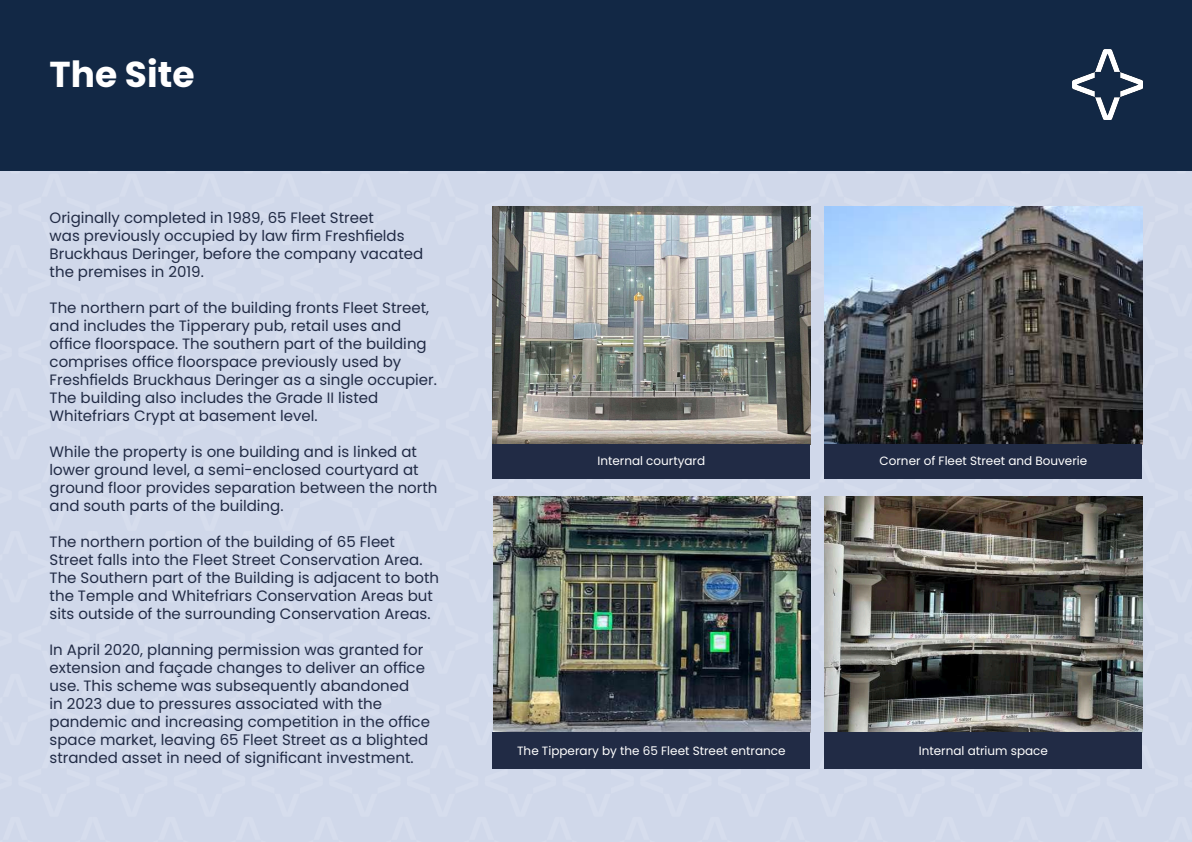
<style>
.page{position:relative;width:1192px;height:842px;background:#fff}
.page>*{position:absolute;margin:0;border:0;box-sizing:border-box;transform-origin:0 0}
.t1{font:700 36px "Poppins";color:#fff}
.t2{font:15px/18px "Poppins";color:#212b45}
.t3{font:12px "Poppins";color:#fff}
</style>
<div class="page">
<div style="left:0;top:171px;width:1192px;height:671px;background:#d0d8ea"></div>
<img style="left:824px;top:497px;width:318px;height:235px">
<img style="left:493px;top:497px;width:317px;height:235px">
<img style="left:492px;top:207px;width:318px;height:238px">
<img style="left:824px;top:207px;width:318px;height:238px">
<div style="left:492px;top:445px;width:318px;height:34px;background:#212b45"></div>
<div style="left:824px;top:445px;width:318px;height:34px;background:#212b45"></div>
<div style="left:492px;top:732px;width:318px;height:37px;background:#212b45"></div>
<div style="left:824px;top:732px;width:318px;height:37px;background:#212b45"></div>
<div style="left:0;top:0;width:1192px;height:171px;background:#122845"></div>
<img style="left:1072px;top:50px;width:70px;height:70px">
<h1 class="t1" style="left:50px;top:54px;width:146px">The Site</h1>
<p class="t2" style="left:50px;top:209px;width:375px">Originally completed in 1989, 65 Fleet Street<br>was previously occupied by law firm Freshfields Bruckhaus Deringer, before the company vacated the premises in 2019.</p>
<p class="t2" style="left:50px;top:299px;width:389px">The northern part of the building fronts Fleet Street, and includes the Tipperary pub, retail uses and office floorspace. The southern part of the building comprises office floorspace previously used by Freshfields Bruckhaus Deringer as a single occupier.<br>The building also includes the Grade II listed Whitefriars Crypt at basement level.</p>
<p class="t2" style="left:50px;top:443px;width:389px">While the property is one building and is linked at lower ground level, a semi-enclosed courtyard at ground floor provides separation between the north and south parts of the building.</p>
<p class="t2" style="left:50px;top:533px;width:391px">The northern portion of the building of 65 Fleet Street falls into the Fleet Street Conservation Area.<br>The Southern part of the Building is adjacent to both the Temple and Whitefriars Conservation Areas but sits outside of the surrounding Conservation Areas.</p>
<p class="t2" style="left:50px;top:641px;width:382px">In April 2020, planning permission was granted for extension and façade changes to deliver an office use. This scheme was subsequently abandoned<br>in 2023 due to pressures associated with the pandemic and increasing competition in the office space market, leaving 65 Fleet Street as a blighted stranded asset in need of significant investment.</p>
<p class="t3" style="left:597px;top:453px;width:109px">Internal courtyard</p>
<p class="t3" style="left:880px;top:453px;width:209px">Corner of Fleet Street and Bouverie</p>
<p class="t3" style="left:517px;top:743px;width:270px">The Tipperary by the 65 Fleet Street entrance</p>
<p class="t3" style="left:919px;top:743px;width:131px">Internal atrium space</p>
</div>
